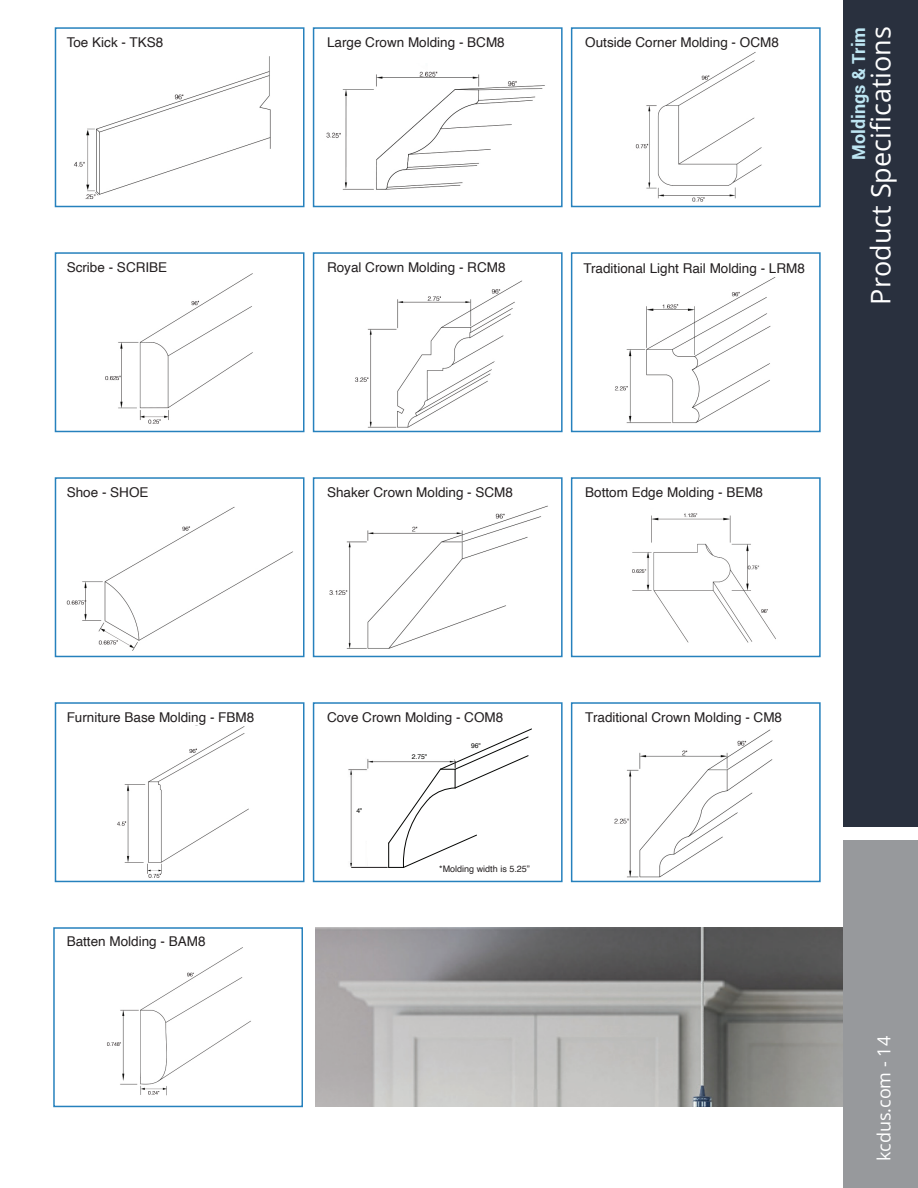
<style>
.page{position:relative;width:918px;height:1188px;background:#fff}
.page>*{position:absolute;margin:0;border:0;box-sizing:border-box;transform-origin:0 0}
.t1{font:27px "Open Sans";color:#fff}
.t2{font:700 18px "Roboto";color:#bde5f2}
.t3{font:18px "Open Sans";color:#fff}
.t4{font:13.5px "Helvetica";color:#231f20}
.t5{font:9px "Helvetica";color:#231f20}
.t6{font:6.75px "Helvetica";color:#040503}
</style>
<div class="page">
<img style="left:315px;top:928px;width:528px;height:179px">
<div style="left:843px;top:0;width:75px;height:827px;background:#29303e"></div>
<div style="left:843px;top:840px;width:75px;height:348px;background:#97999c"></div>
<div style="left:55px;top:477px;width:250px;height:180px;border:2px solid #2681bd"></div>
<div style="left:313px;top:477px;width:250px;height:180px;border:2px solid #2681bd"></div>
<div style="left:571px;top:477px;width:250px;height:180px;border:2px solid #2681bd"></div>
<div style="left:55px;top:27px;width:250px;height:180px;border:2px solid #2681bd"></div>
<div style="left:313px;top:27px;width:250px;height:180px;border:2px solid #2681bd"></div>
<div style="left:571px;top:27px;width:250px;height:180px;border:2px solid #2681bd"></div>
<div style="left:55px;top:252px;width:250px;height:180px;border:2px solid #2681bd"></div>
<div style="left:313px;top:252px;width:250px;height:180px;border:2px solid #2681bd"></div>
<div style="left:571px;top:252px;width:250px;height:180px;border:2px solid #2681bd"></div>
<div style="left:53px;top:927px;width:250px;height:180px;border:2px solid #2681bd"></div>
<div style="left:313px;top:702px;width:250px;height:180px;border:2px solid #2681bd"></div>
<div style="left:55px;top:702px;width:250px;height:180px;border:2px solid #2681bd"></div>
<div style="left:571px;top:702px;width:250px;height:180px;border:2px solid #2681bd"></div>
<img style="left:74px;top:56px;width:197px;height:143px">
<img style="left:107px;top:947px;width:144px;height:149px">
<img style="left:326px;top:71px;width:219px;height:119px">
<img style="left:635px;top:52px;width:127px;height:150px">
<img style="left:105px;top:273px;width:148px;height:151px">
<img style="left:355px;top:280px;width:167px;height:148px">
<img style="left:615px;top:277px;width:161px;height:147px">
<img style="left:66px;top:507px;width:227px;height:144px">
<img style="left:329px;top:505px;width:219px;height:144px">
<img style="left:632px;top:513px;width:144px;height:130px">
<img style="left:117px;top:725px;width:132px;height:153px">
<img style="left:612px;top:729px;width:165px;height:151px">
<img style="left:348px;top:759px;width:40px;height:108px">
<hr style="left:351px;top:867px;width:37px;height:1px;background:#231f20">
<svg style="left:388px;top:729px;width:144px;height:139px"></svg>
<p class="t4" style="left:67px;top:32px;width:98px">Toe Kick - TKS8</p>
<p class="t4" style="left:327px;top:32px;width:179px">Large Crown Molding - BCM8</p>
<p class="t4" style="left:585px;top:32px;width:195px">Outside Corner Molding - OCM8</p>
<p class="t4" style="left:67px;top:257px;width:102px">Scribe - SCRIBE</p>
<p class="t4" style="left:327px;top:257px;width:180px">Royal Crown Molding - RCM8</p>
<p class="t4" style="left:583px;top:257px;width:223px">Traditional Light Rail Molding - LRM8</p>
<h1 class="t1" style="left:862px;top:305px;width:280px;rotate:-90deg">Product Specifications</h1>
<h2 class="t2" style="left:846px;top:160px;width:135px;rotate:-90deg">Moldings &amp; Trim</h2>
<p class="t4" style="left:67px;top:482px;width:83px">Shoe - SHOE</p>
<p class="t4" style="left:327px;top:482px;width:188px">Shaker Crown Molding - SCM8</p>
<p class="t4" style="left:585px;top:482px;width:179px">Bottom Edge Molding - BEM8</p>
<p class="t4" style="left:67px;top:707px;width:189px">Furniture Base Molding - FBM8</p>
<p class="t4" style="left:327px;top:707px;width:178px">Cove Crown Molding - COM8</p>
<p class="t4" style="left:585px;top:707px;width:198px">Traditional Crown Molding - CM8</p>
<p class="t4" style="left:67px;top:931px;width:140px">Batten Molding - BAM8</p>
<p class="t6" style="left:357px;top:805px;width:7px">4"</p>
<p class="t6" style="left:412px;top:751px;width:17px">2.75"</p>
<p class="t6" style="left:471px;top:741px;width:11px">96"</p>
<p class="t5" style="left:439px;top:862px;width:92px">*Molding width is 5.25”</p>
<h2 class="t3" style="left:872px;top:1161px;width:127px;rotate:-90deg">kcdus.com - 14</h2>
</div>
